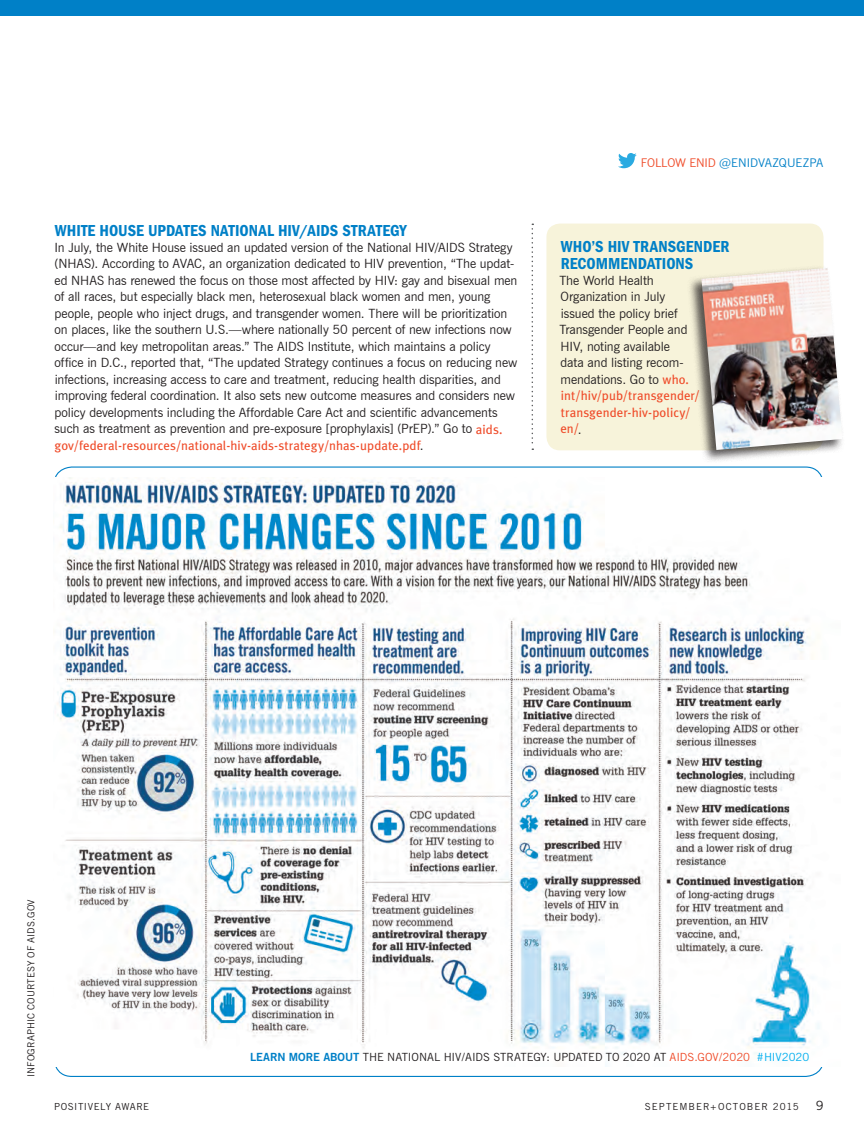
<style>
.page{position:relative;width:864px;height:1134px;background:#fff}
.page>*{position:absolute;margin:0;border:0;box-sizing:border-box;transform-origin:0 0}
.t1{font:600 condensed 16.5px/16.5px "Franklin Gothic";color:#0080c7}
.t2{font:12.9px/16.5px "Meta Plus";letter-spacing:.005em;color:#ef4b29}
.t3{font:12.75px/16.5px "News Gothic BT";letter-spacing:-.005em;color:#231f20}
.t4{font:12.75px "Trade Gothic";color:#231f20}
.t5{font:12px "News Gothic BT";letter-spacing:-.005em;color:#0080c7}
.t6{font:12px "News Gothic BT";color:#ef4b29}
.t7{font:11.25px "Trade Gothic";color:#231f20}
.t8{font:11.25px "Trade Gothic";color:#ef4b29}
.t9{font:11.25px "Trade Gothic Bold Two";color:#0080c7}
.t10{font:9.75px "Trade Gothic";letter-spacing:.06em;color:#231f20}
.t11{font:9.75px "Trade Gothic";letter-spacing:.105em;color:#231f20}
.s1{font-family:"Meta Plus";font-size:12.9px;color:#ef4b29}
.s2{font-family:"News Gothic BT";font-size:12.75px;color:#231f20}
.s3{color:#ef4b29}
.s4{font-family:"Trade Gothic Bold Two";color:#0080c7}
.s5{color:#231f20}
.s6{color:#00aeef}
</style>
<div class="page">
<svg style="left:618px;top:153px;width:19px;height:15px"></svg>
<div style="left:0;top:0;width:864px;height:16px;background:#0080c7"></div>
<img style="left:57px;top:477px;width:763px;height:589px">
<svg style="left:532px;top:224px;width:1px;height:226px"></svg>
<div style="left:546px;top:224px;width:278px;height:226px;background:#f7f3da;border-radius:14px"></div>
<div style="left:687px;top:264px;width:157px;height:199px;background:#231f20;opacity:.75"></div>
<img style="left:701px;top:268px;width:141px;height:182px">
<p class="t1" style="left:55px;top:222px;width:354px">WHITE HOUSE UPDATES NATIONAL HIV/AI DS STRATEGY</p>
<p class="t3" style="left:54px;top:239px;width:465px">In July, the White House issued an updated version of the National HIV/AIDS Strategy (NHAS). According to AVAC, an organization dedicated to HIV prevention, “The updat&shy;ed NHAS has renewed the focus on those most affected by HIV: gay and bisexual men of all races, but especially black men, heterosexual black women and men, young people, people who inject drugs, and transgender women. There will be prioritization on places, like the southern U.S.—where nationally 50 percent of new infections now occur—and key metropolitan areas.” The AIDS Institute, which maintains a policy office in D.C., reported that, “The updated Strategy continues a focus on reducing new infections, increasing access to care and treatment, reducing health disparities, and improving federal coordination. It also sets new outcome measures and considers new policy developments including the Affordable Care Act and scientific advancements such as treatment as prevention and pre-exposure [prophylaxis] (PrEP).” Go to <span class="s1">aids.</span></p>
<p class="t2" style="left:54px;top:437px;width:371px">gov/federal-resources/national-hiv-aids-strategy/nhas-update.pdf<span class="s2">.</span></p>
<p class="t6" style="left:641px;top:156px;width:9px">follow</p>
<p class="t5" style="left:689px;top:156px;width:136px"><span class="s3">ENID</span> @ENIDVAZQ UEZPA</p>
<p class="t1" style="left:561px;top:238px;width:170px">WHO’S HIV TRANSGENDER<br>RECOMMENDATIONS</p>
<p class="t3" style="left:559px;top:272px;width:131px">The World Health<br>Organization in July issued the policy brief<br>Transgender People and<br>HIV, noting available data and listing recom&shy;mendations. Go to <span class="s1">who.</span></p>
<p class="t2" style="left:560px;top:388px;width:141px">int/hiv/pub/transgender/ transgender-hiv-policy/ en/<span class="s2">.</span></p>
<p class="t10" style="left:25px;top:984px;width:86px;rotate:-90deg">TESY OF AIDS.GO V</p>
<p class="t10" style="left:25px;top:1035px;width:38px;rotate:-90deg">PH IC COUR</p>
<p class="t10" style="left:25px;top:1077px;width:10px;rotate:-90deg">INFOGRA</p>
<p class="t9" style="left:250px;top:1050px;width:48px">LEARN MORE</p>
<p class="t7" style="left:323px;top:1050px;width:238px"><span class="s4">ABOUT</span> THE NATI ONAL H IV/AIDS STRATEGY: UPD</p>
<p class="t8" style="left:576px;top:1050px;width:235px"><span class="s5">ATED TO 2020 AT</span> AIDS.GOV/2020 <span class="s6">#H IV2020</span></p>
<p class="t10" style="left:54px;top:1101px;width:45px">POS ITIVELY</p>
<p class="t10" style="left:115px;top:1101px;width:7px">AWARE</p>
<p class="t11" style="left:645px;top:1101px;width:156px">SEPT EMBER+OCT OBER 2015</p>
<p class="t4" style="left:816px;top:1098px;width:9px">9</p>
</div>
